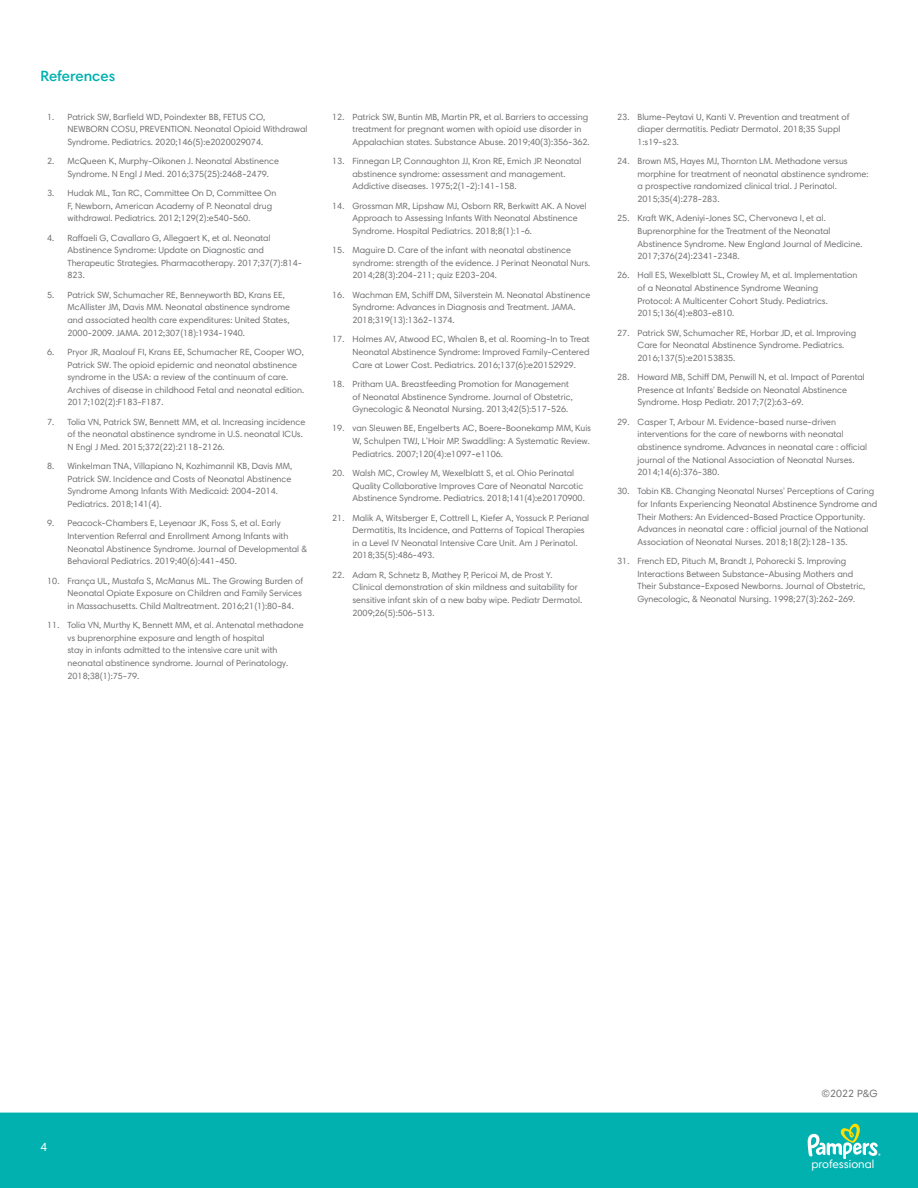
<style>
.page{position:relative;width:918px;height:1188px;background:#fff}
.page>*{position:absolute;margin:0;border:0;box-sizing:border-box;transform-origin:0 0}
.t1{font:600 15px "Harmonia Sans Pro";color:#00b1b0}
.t2{font:12px "Harmonia Sans Pro";color:#fff}
.t3{font:11.7px "Harmonia Sans Pro";color:#fff}
.t4{font:10.5px "Harmonia Sans Pro";color:#6d6e71}
.t5{font:9px/12.6px "Harmonia Sans Pro";color:#6d6e71}
</style>
<div class="page">
<div style="left:0;top:1113px;width:918px;height:75px;background:#00b1b0"></div>
<svg style="left:808px;top:1124px;width:73px;height:35px"></svg>
<h1 class="t1" style="left:40px;top:67px;width:76px">References</h1>
<p class="t5" style="left:68px;top:110px;width:242px;text-indent:-20px">1. Patrick SW, Barfield WD, Poindexter BB, FETUS CO,<br>NEWBORN COSU, PREVENTION. Neonatal Opioid Withdrawal<br>Syndrome. Pediatrics. 2020;146(5):e2020029074.</p>
<p class="t5" style="left:68px;top:155px;width:213px;text-indent:-20px">2. McQueen K, Murphy-Oikonen J. Neonatal Abstinence<br>Syndrome. N Engl J Med. 2016;375(25):2468-2479.</p>
<p class="t5" style="left:68px;top:187px;width:210px;text-indent:-20px">3. Hudak ML, Tan RC, Committee On D, Committee On<br>F, Newborn, American Academy of P. Neonatal drug withdrawal. Pediatrics. 2012;129(2):e540-560.</p>
<p class="t5" style="left:68px;top:231px;width:236px;text-indent:-20px">4. Raffaeli G, Cavallaro G, Allegaert K, et al. Neonatal Abstinence Syndrome: Update on Diagnostic and Therapeutic Strategies. Pharmacotherapy. 2017;37(7):814- 823.</p>
<p class="t5" style="left:68px;top:288px;width:224px;text-indent:-20px">5. Patrick SW, Schumacher RE, Benneyworth BD, Krans EE, McAllister JM, Davis MM. Neonatal abstinence syndrome and associated health care expenditures: United States, 2000-2009. JAMA. 2012;307(18):1934-1940.</p>
<p class="t5" style="left:68px;top:345px;width:238px;text-indent:-20px">6. Pryor JR, Maalouf FI, Krans EE, Schumacher RE, Cooper WO, Patrick SW. The opioid epidemic and neonatal abstinence syndrome in the USA: a review of the continuum of care.<br>Archives of disease in childhood Fetal and neonatal edition.<br>2017;102(2):F183-F187.</p>
<p class="t5" style="left:68px;top:415px;width:239px;text-indent:-20px">7. Tolia VN, Patrick SW, Bennett MM, et al. Increasing incidence of the neonatal abstinence syndrome in U.S. neonatal ICUs.<br>N Engl J Med. 2015;372(22):2118-2126.</p>
<p class="t5" style="left:68px;top:460px;width:226px;text-indent:-20px">8. Winkelman TNA, Villapiano N, Kozhimannil KB, Davis MM, Patrick SW. Incidence and Costs of Neonatal Abstinence Syndrome Among Infants With Medicaid: 2004-2014.<br>Pediatrics. 2018;141(4).</p>
<p class="t5" style="left:68px;top:517px;width:241px;text-indent:-20px">9. Peacock-Chambers E, Leyenaar JK, Foss S, et al. Early Intervention Referral and Enrollment Among Infants with Neonatal Abstinence Syndrome. Journal of Developmental &amp; Behavioral Pediatrics. 2019;40(6):441-450.</p>
<p class="t5" style="left:68px;top:574px;width:237px;text-indent:-20px">10. França UL, Mustafa S, McManus ML. The Growing Burden of<br>Neonatal Opiate Exposure on Children and Family Services in Massachusetts. Child Maltreatment. 2016;21(1):80-84.</p>
<p class="t5" style="left:68px;top:619px;width:238px;text-indent:-20px">11. Tolia VN, Murthy K, Bennett MM, et al. Antenatal methadone vs buprenorphine exposure and length of hospital<br>stay in infants admitted to the intensive care unit with neonatal abstinence syndrome. Journal of Perinatology.<br>2018;38(1):75-79.</p>
<p class="t5" style="left:353px;top:110px;width:239px;text-indent:-20px">12. Patrick SW, Buntin MB, Martin PR, et al. Barriers to accessing treatment for pregnant women with opioid use disorder in<br>Appalachian states. Substance Abuse. 2019;40(3):356-362.</p>
<p class="t5" style="left:353px;top:155px;width:230px;text-indent:-20px">13. Finnegan LP, Connaughton JJ, Kron RE, Emich JP. Neonatal abstinence syndrome: assessment and management.<br>Addictive diseases. 1975;2(1-2):141-158.</p>
<p class="t5" style="left:353px;top:199px;width:236px;text-indent:-20px">14. Grossman MR, Lipshaw MJ, Osborn RR, Berkwitt AK. A Novel<br>Approach to Assessing Infants With Neonatal Abstinence<br>Syndrome. Hospital Pediatrics. 2018;8(1):1-6.</p>
<p class="t5" style="left:353px;top:244px;width:239px;text-indent:-20px">15. Maguire D. Care of the infant with neonatal abstinence syndrome: strength of the evidence. J Perinat Neonatal Nurs.<br>2014;28(3):204-211; quiz E203-204.</p>
<p class="t5" style="left:353px;top:288px;width:239px;text-indent:-20px">16. Wachman EM, Schiff DM, Silverstein M. Neonatal Abstinence<br>Syndrome: Advances in Diagnosis and Treatment. JAMA.<br>2018;319(13):1362-1374.</p>
<p class="t5" style="left:353px;top:333px;width:239px;text-align:justify;text-indent:-20px">17. Holmes AV, Atwood EC, Whalen B, et al. Rooming-In to Treat Neonatal Abstinence Syndrome: Improved Family-Centered Care at Lower Cost. Pediatrics. 2016;137(6):e20152929.</p>
<p class="t5" style="left:353px;top:377px;width:222px;text-indent:-20px">18. Pritham UA. Breastfeeding Promotion for Management of Neonatal Abstinence Syndrome. Journal of Obstetric,<br>Gynecologic &amp; Neonatal Nursing. 2013;42(5):517-526.</p>
<p class="t5" style="left:353px;top:422px;width:240px;text-indent:-20px">19. van Sleuwen BE, Engelberts AC, Boere-Boonekamp MM, Kuis<br>W, Schulpen TWJ, L'Hoir MP. Swaddling: A Systematic Review.<br>Pediatrics. 2007;120(4):e1097-e1106.</p>
<p class="t5" style="left:353px;top:467px;width:234px;text-indent:-20px">20. Walsh MC, Crowley M, Wexelblatt S, et al. Ohio Perinatal<br>Quality Collaborative Improves Care of Neonatal Narcotic<br>Abstinence Syndrome. Pediatrics. 2018;141(4):e20170900.</p>
<p class="t5" style="left:353px;top:511px;width:238px;text-indent:-20px">21. Malik A, Witsberger E, Cottrell L, Kiefer A, Yossuck P. Perianal Dermatitis, Its Incidence, and Patterns of Topical Therapies in a Level IV Neonatal Intensive Care Unit. Am J Perinatol.<br>2018;35(5):486-493.</p>
<p class="t5" style="left:353px;top:568px;width:231px;text-indent:-20px">22. Adam R, Schnetz B, Mathey P, Pericoi M, de Prost Y.<br>Clinical demonstration of skin mildness and suitability for sensitive infant skin of a new baby wipe. Pediatr Dermatol.<br>2009;26(5):506-513.</p>
<p class="t5" style="left:638px;top:110px;width:214px;text-indent:-20px">23. Blume-Peytavi U, Kanti V. Prevention and treatment of diaper dermatitis. Pediatr Dermatol. 2018;35 Suppl<br>1:s19-s23.</p>
<p class="t5" style="left:638px;top:155px;width:233px;text-indent:-20px">24. Brown MS, Hayes MJ, Thornton LM. Methadone versus morphine for treatment of neonatal abstinence syndrome: a prospective randomized clinical trial. J Perinatol.<br>2015;35(4):278-283.</p>
<p class="t5" style="left:638px;top:212px;width:227px;text-indent:-20px">25. Kraft WK, Adeniyi-Jones SC, Chervoneva I, et al.<br>Buprenorphine for the Treatment of the Neonatal Abstinence Syndrome. New England Journal of Medicine.<br>2017;376(24):2341-2348.</p>
<p class="t5" style="left:638px;top:269px;width:221px;text-indent:-20px">26. Hall ES, Wexelblatt SL, Crowley M, et al. Implementation of a Neonatal Abstinence Syndrome Weaning<br>Protocol: A Multicenter Cohort Study. Pediatrics.<br>2015;136(4):e803-e810.</p>
<p class="t5" style="left:638px;top:326px;width:220px;text-indent:-20px">27. Patrick SW, Schumacher RE, Horbar JD, et al. Improving<br>Care for Neonatal Abstinence Syndrome. Pediatrics.<br>2016;137(5):e20153835.</p>
<p class="t5" style="left:638px;top:371px;width:229px;text-indent:-20px">28. Howard MB, Schiff DM, Penwill N, et al. Impact of Parental<br>Presence at Infants' Bedside on Neonatal Abstinence<br>Syndrome. Hosp Pediatr. 2017;7(2):63-69.</p>
<p class="t5" style="left:638px;top:415px;width:231px;text-indent:-20px">29. Casper T, Arbour M. Evidence-based nurse-driven interventions for the care of newborns with neonatal abstinence syndrome. Advances in neonatal care : official journal of the National Association of Neonatal Nurses.<br>2014;14(6):376-380.</p>
<p class="t5" style="left:638px;top:485px;width:241px;text-indent:-20px">30. Tobin KB. Changing Neonatal Nurses' Perceptions of Caring for Infants Experiencing Neonatal Abstinence Syndrome and Their Mothers: An Evidenced-Based Practice Opportunity.<br>Advances in neonatal care : official journal of the National Association of Neonatal Nurses. 2018;18(2):128-135.</p>
<p class="t5" style="left:638px;top:555px;width:229px;text-indent:-20px">31. French ED, Pituch M, Brandt J, Pohorecki S. Improving Interactions Between Substance-Abusing Mothers and Their Substance-Exposed Newborns. Journal of Obstetric, Gynecologic, &amp; Neonatal Nursing. 1998;27(3):262-269.</p>
<h2 class="t2" style="left:40px;top:1140px;width:8px">4</h2>
<p class="t4" style="left:822px;top:1087px;width:57px">©2022 P&amp;G</p>
<p class="t3" style="left:811px;top:1157px;width:64px">professional</p>
</div>
